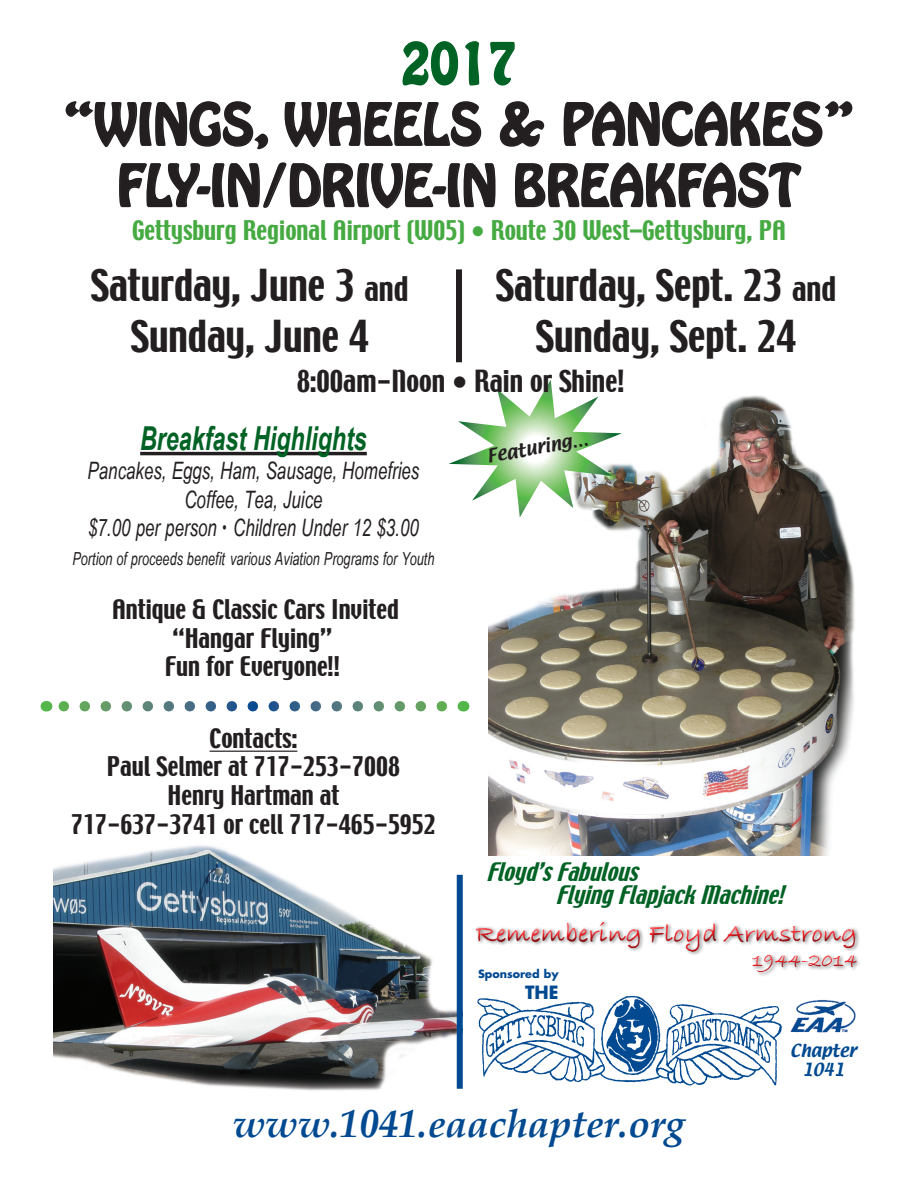
<style>
.page{position:relative;width:918px;height:1188px;background:#fff}
.page>*{position:absolute;margin:0;border:0;box-sizing:border-box;transform-origin:0 0}
.t1{font:51px "Hobo Std";color:#231f20}
.t2{font:51px "Hobo Std";color:#006224}
.t3{font:39px/51px "Techno";color:#231f20;text-align:center}
.t4{font:italic 700 39px "Book Antiqua";color:#014990}
.t5{font:italic 700 33px "Arial Narrow";color:#006224;scale:.86 1}
.t6{font:27px "Bradley Hand ITCTT Bold";color:#ee1d23}
.t7{font:27px "Techno";color:#231f20}
.t8{font:24px "Techno";color:#231f20}
.t9{font:italic 24px "Arial Narrow";color:#231f20;scale:.86 1}
.t10{font:24px "Techno";color:#46aa42}
.t11{font:italic 22.65px "Techno";color:#006224}
.t12{font:21px "Bradley Hand ITCTT Bold";color:#ee1d23}
.t13{font:italic 18px "Arial Narrow";color:#231f20;scale:.86 1}
.t14{font:700 17.7px "Futura";color:#014990}
.t15{font:16.65px "Textile";color:#231f20}
.t16{font:15.6px "Textile";color:#014990}
.t17{font:700 11.1px "Futura";color:#014990}
.s1{font-size:30px}
</style>
<div class="page">
<img style="left:54px;top:845px;width:409px;height:246px">
<hr style="left:210px;top:751px;width:87px;height:1px;background:#231f20">
<hr style="left:140px;top:452px;width:227px;height:3px;background:#231f20">
<svg style="left:58px;top:701px;width:384px;height:11px"></svg>
<svg style="left:402px;top:41px;width:78px;height:45px"></svg>
<svg style="left:490px;top:41px;width:25px;height:45px"></svg>
<svg style="left:65px;top:101px;width:204px;height:49px"></svg>
<svg style="left:284px;top:101px;width:198px;height:47px"></svg>
<svg style="left:499px;top:101px;width:46px;height:46px"></svg>
<svg style="left:563px;top:101px;width:290px;height:46px"></svg>
<svg style="left:119px;top:162px;width:377px;height:47px"></svg>
<svg style="left:515px;top:162px;width:287px;height:46px"></svg>
<div style="left:456px;top:269px;width:6px;height:93px;background:#231f20"></div>
<div style="left:457px;top:875px;width:6px;height:214px;background:#014990"></div>
<img style="left:488px;top:395px;width:367px;height:460px">
<img style="left:477px;top:995px;width:304px;height:91px">
<img style="left:790px;top:1000px;width:66px;height:33px">
<svg style="left:449px;top:380px;width:173px;height:138px"></svg>
<div style="left:467px;top:917px;width:400px;height:66px;background:#231f20;opacity:.75"></div>
<p class="t2" style="left:401px;top:28px;width:117px">2017</p>
<p class="t1" style="left:64px;top:89px;width:792px">“WINGS, WHEELS &amp; PANCAKES”</p>
<p class="t1" style="left:117px;top:150px;width:685px">FLY-IN/DRIVE-IN BREAKFAST</p>
<p class="t10" style="left:132px;top:214px;width:655px">Gettysburg Regional Airport (W05) • Route 30 West–Gettysburg, PA</p>
<p class="t3" style="left:91px;top:261px;width:319px">Saturday, June 3 <span class="s1">and<br></span>Sunday, June 4</p>
<p class="t3" style="left:496px;top:261px;width:342px">Saturday, Sept. 23 <span class="s1">and<br></span>Sunday, Sept. 24</p>
<p class="t7" style="left:297px;top:363px;width:329px">8:00am-Noon • Rain or Shine!</p>
<p class="t5" style="left:140px;top:414px;width:265px">Breakfast Highlights</p>
<p class="t9" style="left:88px;top:457px;width:387px">Pancakes, Eggs, Ham, Sausage, Homefries</p>
<p class="t9" style="left:184px;top:486px;width:162px">Coffee, Tea, Juice</p>
<p class="t9" style="left:88px;top:515px;width:386px">$7.00 per person • Children Under 12 $3.00</p>
<p class="t13" style="left:72px;top:549px;width:423px">Portion of proceeds benefit various Aviation Programs for Youth</p>
<p class="t8" style="left:112px;top:593px;width:288px">Antique &amp; Classic Cars Invited</p>
<p class="t8" style="left:173px;top:622px;width:161px">“Hangar Flying”</p>
<p class="t8" style="left:165px;top:650px;width:176px">Fun for Everyone!!</p>
<p class="t8" style="left:210px;top:722px;width:89px">Contacts:</p>
<p class="t8" style="left:107px;top:750px;width:295px">Paul Selmer at 717-253-7008</p>
<p class="t8" style="left:168px;top:779px;width:173px">Henry Hartman at</p>
<p class="t8" style="left:71px;top:808px;width:366px">717-637-3741 or cell 717-465-5952</p>
<p class="t15" style="left:485px;top:445px;width:104px;rotate:-10deg">Featuring…</p>
<p class="t11" style="left:486px;top:857px;width:161px">Floyd’sFabulous</p>
<p class="t11" style="left:555px;top:879px;width:238px">FlyingFlapjackMachine!</p>
<p class="t6" style="left:476px;top:918px;width:383px">Remembering Floyd Armstrong</p>
<p class="t12" style="left:752px;top:948px;width:107px">1944-2014</p>
<p class="t17" style="left:478px;top:966px;width:82px">Sponsored by</p>
<p class="t14" style="left:525px;top:980px;width:35px">THE</p>
<p class="t16" style="left:790px;top:1040px;width:68px">Chapter</p>
<p class="t16" style="left:803px;top:1058px;width:43px">1041</p>
<p class="t4" style="left:233px;top:1101px;width:453px">www.1041.eaachapter.org</p>
</div>
